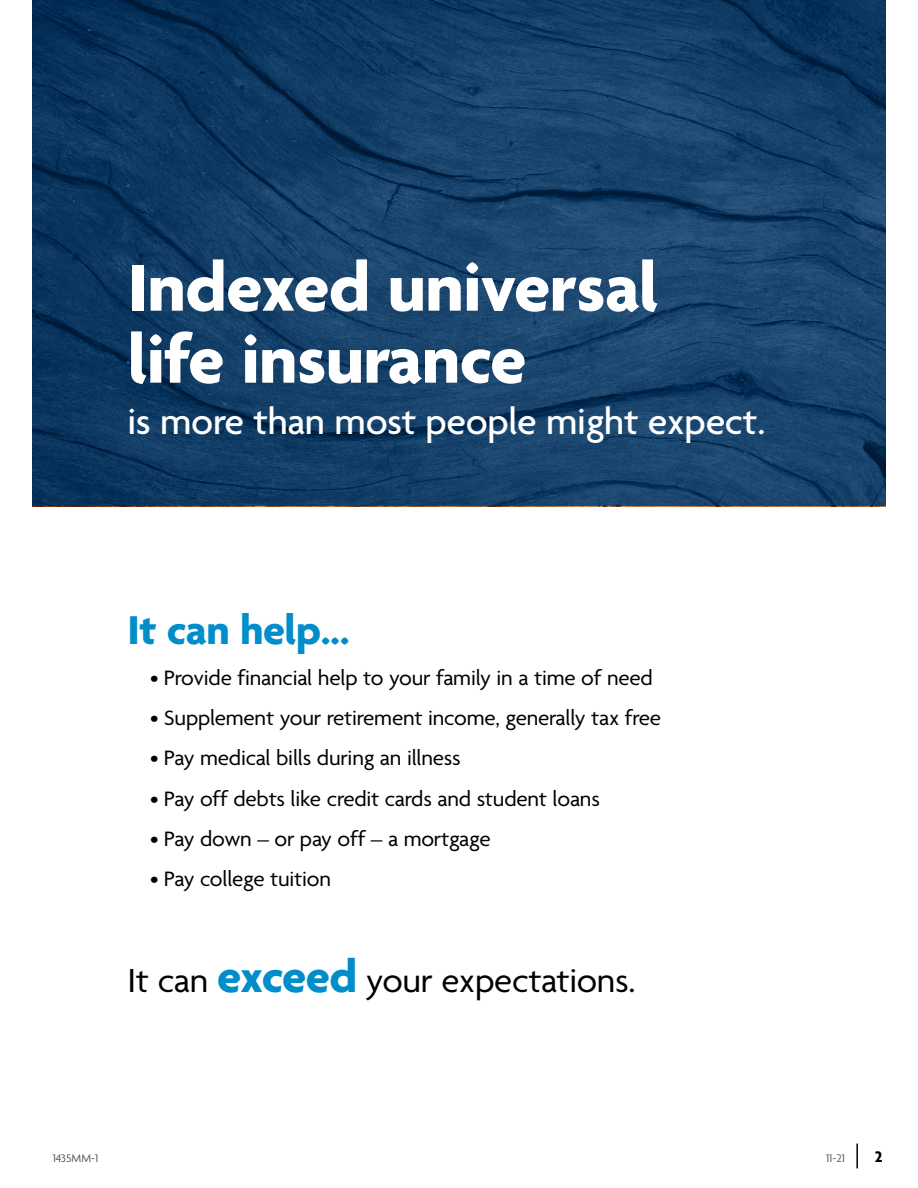
<style>
.page{position:relative;width:918px;height:1188px;background:#fff}
.page>*{position:absolute;margin:0;border:0;box-sizing:border-box;transform-origin:0 0}
.t1{font:700 72px/72px "Agenda";letter-spacing:-.01em;color:#fff}
.t2{font:700 43.5px "Agenda";letter-spacing:-.01em;color:#008dca}
.t3{font:500 39px "Agenda";letter-spacing:-.01em;color:#fff}
.t4{font:36px "Agenda";letter-spacing:-.01em;color:#000}
.t5{font:22.5px "Agenda";letter-spacing:-.01em;color:#000}
.t6{font:700 16.5px "Agenda";color:#000}
.t7{font:12px "Agenda";color:#58595b}
.s1{font-weight:700;font-size:48px;color:#008dca}
</style>
<div class="page">
<hr style="left:856px;top:1144px;width:2px;height:24px;background:#000">
<svg style="left:33px;top:0;width:853px;height:506px;background:#133e66"></svg>
<h1 class="t1" style="left:128px;top:256px;width:533px">Indexed universal life insurance</h1>
<h3 class="t3" style="left:128px;top:400px;width:639px">is more than most people might expect.</h3>
<h2 class="t2" style="left:128px;top:607px;width:224px">It can help...</h2>
<p class="t5" style="left:150px;top:665px;width:504px">• Provide financial help to your family in a time of need</p>
<p class="t5" style="left:150px;top:706px;width:513px">• Supplement your retirement income, generally tax free</p>
<p class="t5" style="left:150px;top:746px;width:312px">• Pay medical bills during an illness</p>
<p class="t5" style="left:150px;top:786px;width:451px">• Pay off debts like credit cards and student loans</p>
<p class="t5" style="left:150px;top:827px;width:342px">• Pay down – or pay off – a mortgage</p>
<p class="t5" style="left:150px;top:867px;width:183px">• Pay college tuition</p>
<h3 class="t4" style="left:128px;top:961px;width:510px">It can <span class="s1">exceed</span> your expectations.</h3>
<p class="t7" style="left:53px;top:1152px;width:47px">1435MM-1</p>
<p class="t7" style="left:826px;top:1152px;width:20px">11-21</p>
<p class="t6" style="left:875px;top:1147px;width:9px">2</p>
</div>
